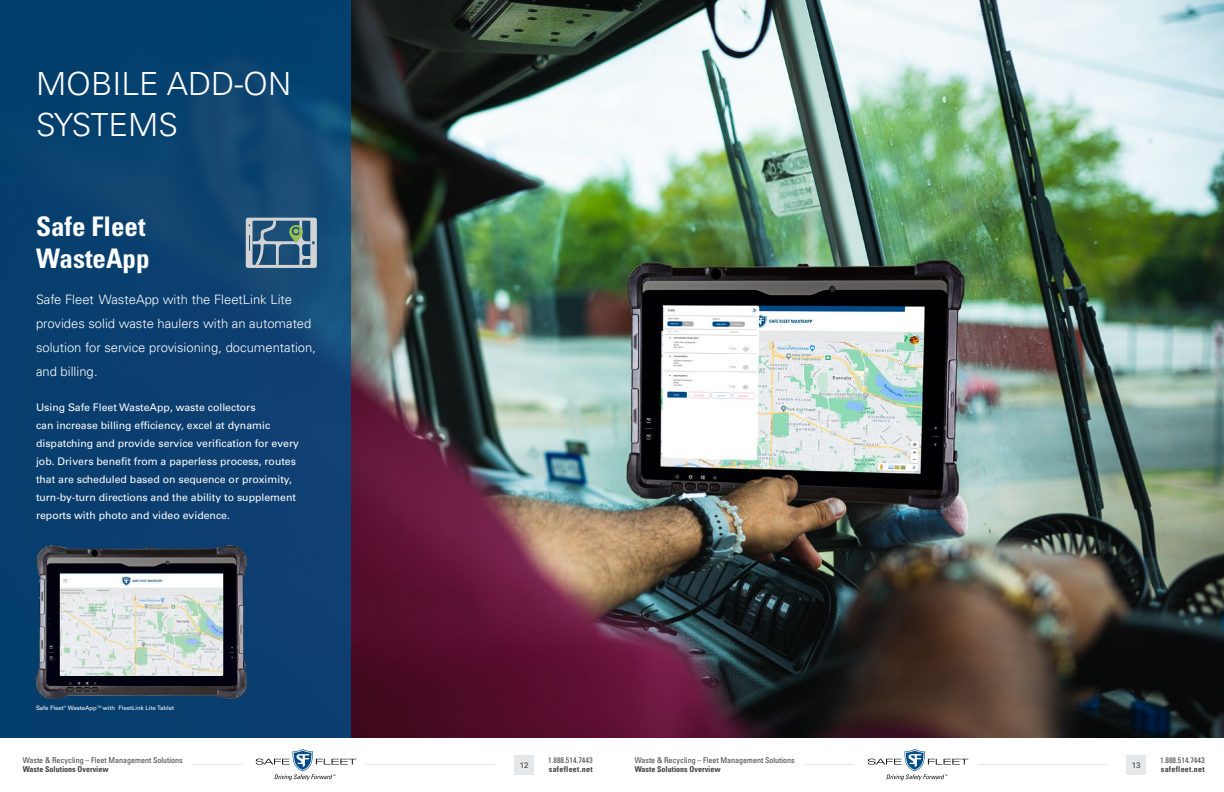
<style>
.page{position:relative;width:1224px;height:792px;background:#fff}
.page>*{position:absolute;margin:0;border:0;box-sizing:border-box;transform-origin:0 0}
.t1{font:300 32px/41px "Univers LT Pro 45";color:#fff}
.t2{font:700 condensed 27px/32.4px "Univers LT Pro";color:#fff}
.t3{font:300 13px/24px "Univers LT Pro 45";color:#fff}
.t4{font:10.5px/18px "Univers LT Pro 55 Roman";color:#fff}
.t5{font:condensed 8px "Univers LT Pro";color:#414042}
.t6{font:700 condensed 8px "Univers LT Pro";color:#414042}
.t7{font:700 condensed 8px "Univers LT Pro";letter-spacing:.035em;color:#414042}
.t8{font:8px "Univers LT Pro 55 Roman";color:#414042}
.t9{font:6px "Univers LT Pro 55 Roman";color:#fff}
</style>
<div class="page">
<div style="left:514px;top:755px;width:20px;height:19px;background:#e6e7e8"></div>
<div style="left:1126px;top:755px;width:20px;height:19px;background:#e6e7e8"></div>
<hr style="left:193px;top:764px;width:49px;height:1px;background:#e6e7e8">
<hr style="left:805px;top:764px;width:49px;height:1px;background:#e6e7e8">
<hr style="left:366px;top:764px;width:129px;height:1px;background:#e6e7e8">
<hr style="left:978px;top:764px;width:129px;height:1px;background:#e6e7e8">
<svg style="left:256px;top:749px;width:100px;height:31px"></svg>
<svg style="left:868px;top:749px;width:100px;height:31px"></svg>
<img style="left:351px;top:0;width:873px;height:738px">
<div style="left:0;top:0;width:351px;height:738px;background:linear-gradient(to right,#043e6c,#114474)"></div>
<svg style="left:246px;top:218px;width:71px;height:50px;background:#69889b"></svg>
<img style="left:28px;top:539px;width:225px;height:167px">
<img style="left:60px;top:573px;width:163px;height:103px">
<h1 class="t1" style="left:36px;top:62px;width:257px">MOBILE ADD-ON<br>SYSTEMS</h1>
<h2 class="t2" style="left:36px;top:209px;width:115px">Safe Fleet<br>WasteApp</h2>
<p class="t3" style="left:36px;top:287px;width:282px">Safe Fleet WasteApp with the FleetLink Lite provides solid waste haulers with an automated solution for service provisioning, documentation, and billing.</p>
<p class="t4" style="left:36px;top:398px;width:265px">Using Safe Fleet WasteApp, waste collectors<br>can increase billing efficiency, excel at dynamic dispatching and provide service verification for every job. Drivers benefit from a paperless process, routes that are scheduled based on sequence or proximity, turn-by-turn directions and the ability to supplement reports with photo and video evidence.</p>
<p class="t9" style="left:36px;top:704px;width:140px">Safe Fleet® WasteApp™with FleetLink Lite Tablet</p>
<p class="t5" style="left:23px;top:755px;width:162px">Waste &amp; Recycling – Fleet Management Solutions</p>
<p class="t6" style="left:23px;top:765px;width:88px">Waste Solutions Overview</p>
<p class="t5" style="left:635px;top:755px;width:162px">Waste &amp; Recycling – Fleet Management Solutions</p>
<p class="t6" style="left:635px;top:765px;width:88px">Waste Solutions Overview</p>
<p class="t5" style="left:548px;top:755px;width:46px">1.888.514.7443</p>
<p class="t7" style="left:549px;top:765px;width:45px">safefleet.net</p>
<p class="t8" style="left:520px;top:759px;width:10px">12</p>
<p class="t8" style="left:1132px;top:759px;width:10px">13</p>
<p class="t5" style="left:1160px;top:755px;width:46px">1.888.514.7443</p>
<p class="t7" style="left:1161px;top:765px;width:45px">safefleet.net</p>
</div>
